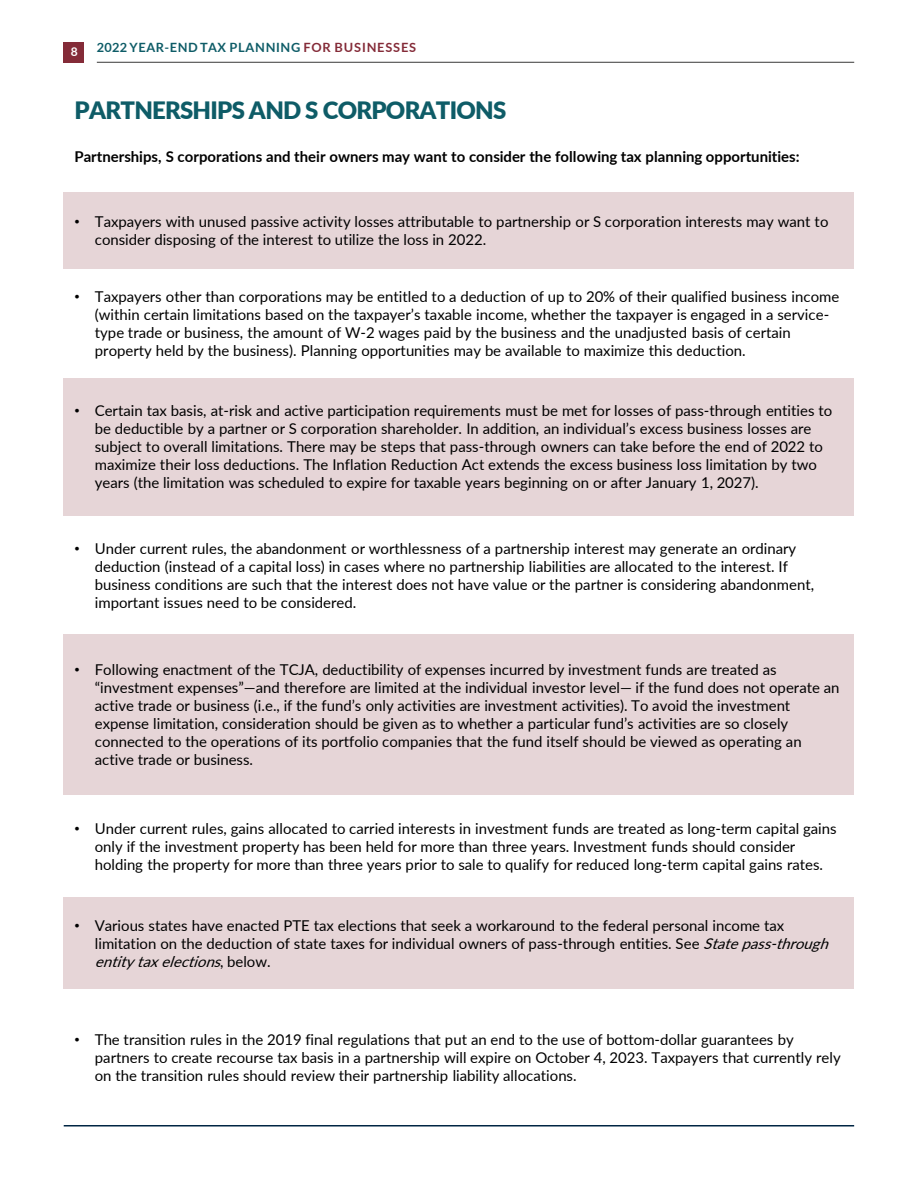
<style>
.page{position:relative;width:918px;height:1188px;background:#fff}
.page>*{position:absolute;margin:0;border:0;box-sizing:border-box;transform-origin:0 0}
.t1{font:900 24px "Lato";letter-spacing:-.03em;color:#0e5c67}
.t2{font:15px/18px "Lato";color:#000}
.t3{font:700 15px "Lato";color:#000}
.t4{font:700 12.75px "Lato";letter-spacing:.055em;color:#0e5c67}
.t5{font:700 12px "Lato";color:#fff}
.s1{color:#842b38}
.s2{font-family:"Arial"}
.s3{font-style:italic}
</style>
<div class="page">
<div style="left:64px;top:192px;width:790px;height:76px;background:#e6d5d7"></div>
<div style="left:64px;top:378px;width:790px;height:138px;background:#e6d5d7"></div>
<div style="left:64px;top:634px;width:790px;height:161px;background:#e6d5d7"></div>
<div style="left:64px;top:897px;width:790px;height:92px;background:#e6d5d7"></div>
<hr style="left:64px;top:1125px;width:790px;height:2px;background:#002543">
<hr style="left:97px;top:62px;width:757px;height:1px;background:#424241">
<div style="left:64px;top:42px;width:20px;height:21px;background:#842b38"></div>
<p class="t5" style="left:71px;top:43px;width:8px">8</p>
<p class="t4" style="left:97px;top:38px;width:321px">2022 YEAR-END TAX PLANNING <span class="s1">FOR BUSINESSES</span></p>
<p class="t1" style="left:75px;top:92px;width:433px">PARTNERSHIPS AND S CORPORATIONS</p>
<p class="t3" style="left:75px;top:145px;width:727px">Partnerships, S corporations and their owners may want to consider the following tax planning opportunities:</p>
<p class="t2" style="left:95px;top:212px;width:735px;text-indent:-20px"><span class="s2">•</span> Taxpayers with unused passive activity losses attributable to partnership or S corporation interests may want to consider disposing of the interest to utilize the loss in 2022.</p>
<p class="t2" style="left:95px;top:287px;width:746px;text-indent:-20px"><span class="s2">•</span> Taxpayers other than corporations may be entitled to a deduction of up to 20% of their qualified business income (within certain limitations based on the taxpayer’s taxable income, whether the taxpayer is engaged in a service&shy;type trade or business, the amount of W-2 wages paid by the business and the unadjusted basis of certain property held by the business). Planning opportunities may be available to maximize this deduction.</p>
<p class="t2" style="left:95px;top:401px;width:739px;text-indent:-20px"><span class="s2">•</span> Certain tax basis, at-risk and active participation requirements must be met for losses of pass-through entities to be deductible by a partner or S corporation shareholder. In addition, an individual’s excess business losses are subject to overall limitations. There may be steps that pass-through owners can take before the end of 2022 to maximize their loss deductions. The Inflation Reduction Act extends the excess business loss limitation by two years (the limitation was scheduled to expire for taxable years beginning on or after January 1, 2027).</p>
<p class="t2" style="left:95px;top:539px;width:721px;text-indent:-20px"><span class="s2">•</span> Under current rules, the abandonment or worthlessness of a partnership interest may generate an ordinary deduction (instead of a capital loss) in cases where no partnership liabilities are allocated to the interest. If business conditions are such that the interest does not have value or the partner is considering abandonment, important issues need to be considered.</p>
<p class="t2" style="left:95px;top:660px;width:746px;text-indent:-20px"><span class="s2">•</span> Following enactment of the TCJA, deductibility of expenses incurred by investment funds are treated as “investment expenses”—and therefore are limited at the individual investor level— if the fund does not operate an active trade or business (i.e., if the fund’s only activities are investment activities). To avoid the investment expense limitation, consideration should be given as to whether a particular fund’s activities are so closely connected to the operations of its portfolio companies that the fund itself should be viewed as operating an active trade or business.</p>
<p class="t2" style="left:95px;top:819px;width:743px;text-indent:-20px"><span class="s2">•</span> Under current rules, gains allocated to carried interests in investment funds are treated as long-term capital gains only if the investment property has been held for more than three years. Investment funds should consider holding the property for more than three years prior to sale to qualify for reduced long-term capital gains rates.</p>
<p class="t2" style="left:95px;top:916px;width:741px;text-indent:-20px"><span class="s2">•</span> Various states have enacted PTE tax elections that seek a workaround to the federal personal income tax limitation on the deduction of state taxes for individual owners of pass-through entities. See <span class="s3">Statepass-through entitytaxelections</span>, b e l o w .</p>
<p class="t2" style="left:95px;top:1030px;width:747px;text-indent:-20px"><span class="s2">•</span> The transition rules in the 2019 final regulations that put an end to the use of bottom-dollar guarantees by partners to create recourse tax basis in a partnership will expire on October 4, 2023. Taxpayers that currently rely on the transition rules should review their partnership liability allocations.</p>
</div>
